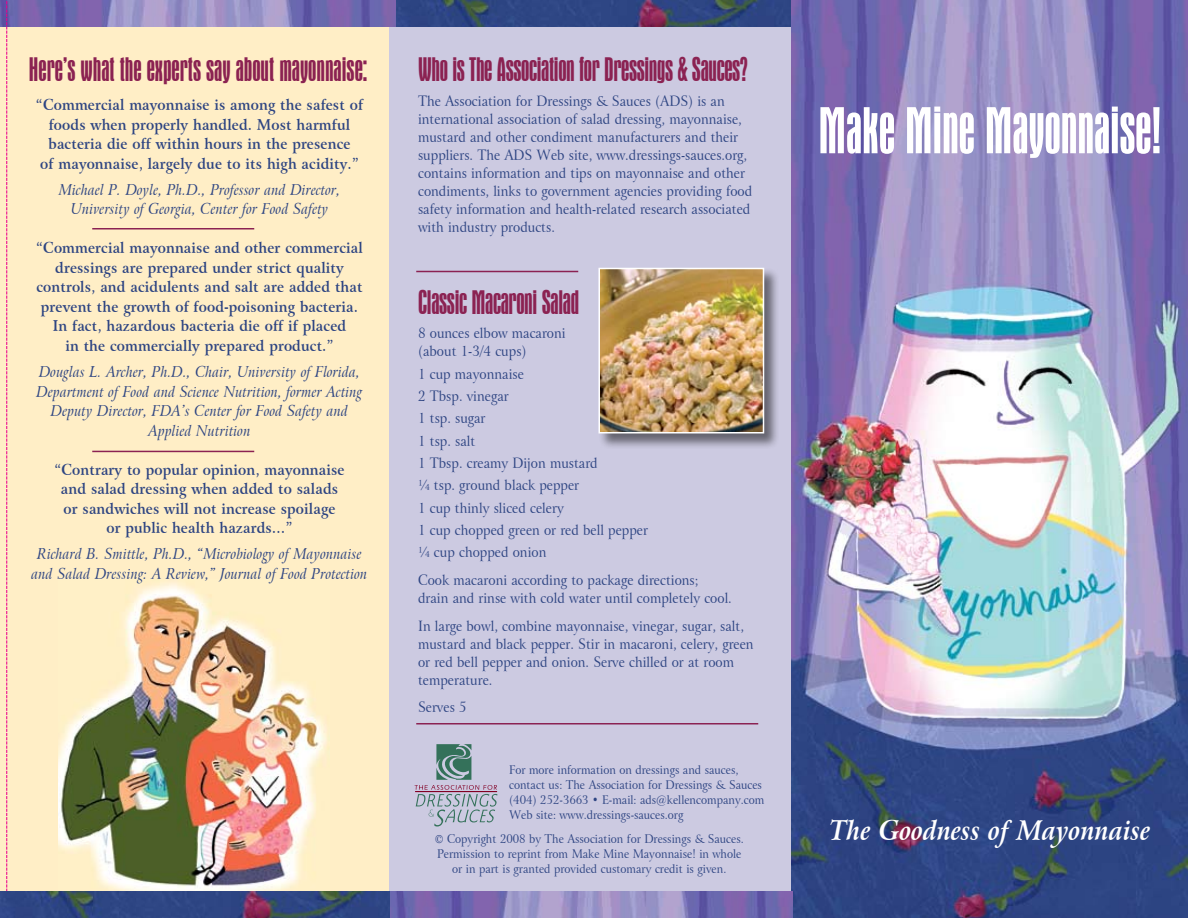
<style>
.page{position:relative;width:1188px;height:918px;background:#fff}
.page>*{position:absolute;margin:0;border:0;box-sizing:border-box;transform-origin:0 0}
.t1{font:condensed 67.5px "Aurora BT";color:#fff}
.t2{font:condensed 34.5px "Aurora BT";letter-spacing:-.01em;color:#8b2252}
.t3{font:italic 700 27px "Arrus BT";color:#fff;scale:.9 1}
.t4{font:700 15px/19.5px "Arrus BT";letter-spacing:.01em;color:#2d4482;text-align:center;scale:.9 1}
.t5{font:italic 15px/19.5px "Arrus BT";letter-spacing:.01em;color:#2d4482;text-align:center;scale:.9 1}
.t6{font:14.25px/18px "Arrus BT";color:#2d4482;scale:.9 1}
.t7{font:12px/15px "Arrus BT";color:#2d4482;scale:.9 1}
</style>
<div class="page">
<div style="left:0;top:15px;width:396px;height:888px;background:#ffeec6"></div>
<img style="left:58px;top:582px;width:269px;height:309px">
<div style="left:389px;top:11px;width:403px;height:888px;background:#cccae1"></div>
<img style="left:396px;top:0;width:396px;height:27px">
<img style="left:792px;top:0;width:396px;height:918px">
<svg style="left:0;top:0;width:396px;height:27px;background:#867bb9"></svg>
<svg style="left:6px;top:0;width:1px;height:891px"></svg>
<img style="left:389px;top:891px;width:403px;height:27px">
<svg style="left:415px;top:744px;width:83px;height:83px"></svg>
<div style="left:598px;top:267px;width:188px;height:189px;background:#000;opacity:.5"></div>
<img style="left:601px;top:271px;width:160px;height:160px">
<div style="left:598px;top:268px;width:166px;height:166px;border:2px solid #fff"></div>
<hr style="left:416px;top:271px;width:162px;height:1px;background:#8b2252">
<hr style="left:92px;top:228px;width:162px;height:2px;background:#8b2252">
<hr style="left:92px;top:451px;width:162px;height:1px;background:#8b2252">
<hr style="left:416px;top:723px;width:342px;height:1px;background:#8b2252">
<svg style="left:0;top:891px;width:389px;height:27px;background:#34467a"></svg>
<h2 class="t2" style="left:29px;top:51px;width:340px">Here’s what the experts say about mayonnaise:</h2>
<p class="t4" style="left:36px;top:95px;width:365px">“Commercial mayonnaise is among the safest of foods when properly handled. Most harmful bacteria die off within hours in the presence<br>of mayonnaise, largely due to its high acidity.”</p>
<p class="t5" style="left:59px;top:180px;width:314px">Michael P. Doyle, Ph.D., Professor and Director,<br>University of Georgia, Center for Food Safety</p>
<p class="t4" style="left:36px;top:239px;width:364px">“Commercial mayonnaise and other commercial dressings are prepared under strict quality controls, and acidulents and salt are added that prevent the growth of food-poisoning bacteria.<br>In fact, hazardous bacteria die off if placed<br>in the commercially prepared product.”</p>
<p class="t5" style="left:37px;top:362px;width:363px">Douglas L. Archer, Ph.D., Chair, University of Florida, Department of Food and Science Nutrition, former Acting Deputy Director, FDA’s Center for Food Safety and Applied Nutrition</p>
<p class="t4" style="left:54px;top:460px;width:324px">“Contrary to popular opinion, mayonnaise and salad dressing when added to salads or sandwiches will not increase spoilage<br>or public health hazards…”</p>
<p class="t5" style="left:32px;top:545px;width:375px">Richard B. Smittle, Ph.D., “Microbiology of Mayonnaise and Salad Dressing: A Review,” Journal of Food Protection</p>
<h2 class="t2" style="left:418px;top:51px;width:331px">Who is The Association for Dressings &amp; Sauces?</h2>
<p class="t6" style="left:418px;top:92px;width:373px">The Association for Dressings &amp; Sauces (ADS) is an international association of salad dressing, mayonnaise, mustard and other condiment manufacturers and their suppliers. The ADS Web site, www.dressings-sauces.org, contains information and tips on mayonnaise and other condiments, links to government agencies providing food safety information and health-related research associated with industry products.</p>
<h2 class="t2" style="left:418px;top:284px;width:163px">Classic Macaroni Salad</h2>
<p class="t6" style="left:418px;top:325px;width:165px">8 ounces elbow macaroni (about 1-3/4 cups)</p>
<p class="t6" style="left:418px;top:363px;width:257px;line-height:22.4px">1 cup mayonnaise<br>2 Tbsp. vinegar<br>1 tsp. sugar<br>1 tsp. salt<br>1 Tbsp. creamy Dijon mustard<br>¼ tsp. ground black pepper<br>1 cup thinly sliced celery<br>1 cup chopped green or red bell pepper ¼ cup chopped onion</p>
<p class="t6" style="left:418px;top:571px;width:350px">Cook macaroni according to package directions; drain and rinse with cold water until completely cool.</p>
<p class="t6" style="left:418px;top:617px;width:374px">In large bowl, combine mayonnaise, vinegar, sugar, salt, mustard and black pepper. Stir in macaroni, celery, green or red bell pepper and onion. Serve chilled or at room temperature.</p>
<p class="t6" style="left:418px;top:699px;width:56px">Serves 5</p>
<p class="t7" style="left:509px;top:762px;width:285px">For more information on dressings and sauces, contact us: The Association for Dressings &amp; Sauces (404) 252-3663 • E-mail: ads@kellencompany.com Web site: www.dressings-sauces.org</p>
<p class="t7" style="left:435px;top:832px;width:345px;text-align:center">© Copyright 2008 by The Association for Dressings &amp; Sauces.<br>Permission to reprint from Make Mine Mayonnaise! in whole or in part is granted provided customary credit is given.</p>
<h1 class="t1" style="left:818px;top:95px;width:345px">Make Mine Mayonnaise!</h1>
<h3 class="t3" style="left:829px;top:813px;width:358px">The Goodness of Mayonnaise</h3>
</div>
